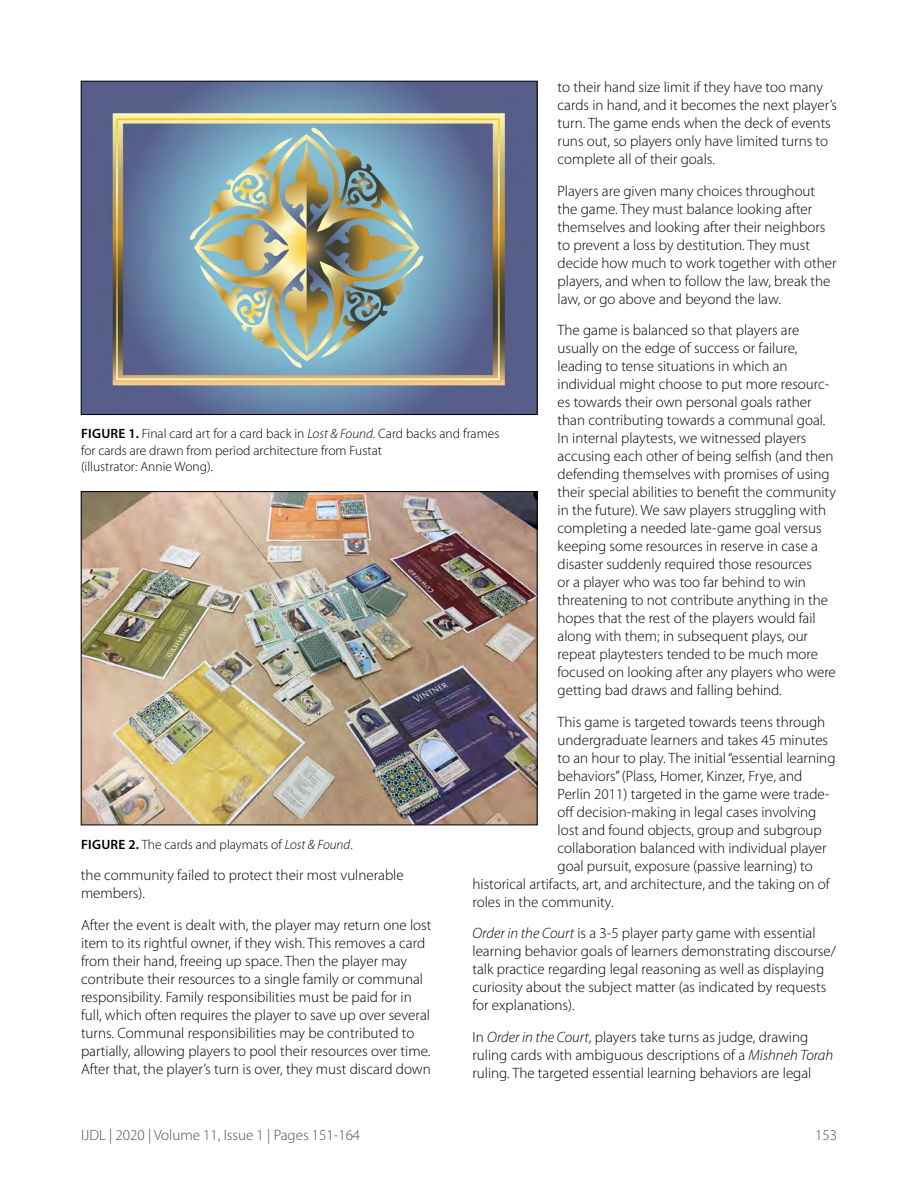
<style>
.page{position:relative;width:918px;height:1188px;background:#fff}
.page>*{position:absolute;margin:0;border:0;box-sizing:border-box;transform-origin:0 0}
.t1{font:300 15px/18px "Myriad Pro";color:#000}
.t2{font:300 15px "Myriad Pro";color:#4d4d4f}
.t3{font:300 13.5px/16.2px "Myriad Pro";color:#000}
.s1{font-style:italic}
.s2{font-weight:600}
</style>
<div class="page">
<img style="left:83px;top:83px;width:452px;height:330px">
<div style="left:81px;top:81px;width:456px;height:334px;border:1px solid #000"></div>
<img style="left:83px;top:493px;width:452px;height:330px">
<div style="left:81px;top:491px;width:456px;height:334px;border:1px solid #000"></div>
<p class="t1" style="left:558px;top:79px;width:281px">to their hand size limit if they have too many cards in hand, and it becomes the next player’s turn. The game ends when the deck of events runs out, so players only have limited turns to complete all of their goals.</p>
<p class="t1" style="left:558px;top:182px;width:280px">Players are given many choices throughout the game. They must balance looking after themselves and looking after their neighbors to prevent a loss by destitution. They must decide how much to work together with other players, and when to follow the law, break the law, or go above and beyond the law.</p>
<p class="t1" style="left:558px;top:322px;width:280px">The game is balanced so that players are usually on the edge of success or failure, leading to tense situations in which an individual might choose to put more resourc&shy;es towards their own personal goals rather than contributing towards a communal goal.<br>In internal playtests, we witnessed players accusing each other of being selfish (and then defending themselves with promises of using their special abilities to benefit the community in the future). We saw players struggling with completing a needed late-game goal versus keeping some resources in reserve in case a disaster suddenly required those resources<br>or a player who was too far behind to win threatening to not contribute anything in the hopes that the rest of the players would fail along with them; in subsequent plays, our repeat playtesters tended to be much more focused on looking after any players who were getting bad draws and falling behind.</p>
<p class="t1" style="left:558px;top:713px;width:269px">This game is targeted towards teens through</p>
<p class="t1" style="left:558px;top:731px;width:272px">undergraduate learners and takes 45 minutes</p>
<p class="t1" style="left:558px;top:749px;width:279px">to an hour to play. The initial “essential learning</p>
<p class="t1" style="left:558px;top:767px;width:246px">behaviors” (Plass, Homer, Kinzer, Frye, and</p>
<p class="t1" style="left:558px;top:785px;width:274px">Perlin 2011) targeted in the game were trade-</p>
<p class="t1" style="left:558px;top:803px;width:260px">off decision-making in legal cases involving</p>
<p class="t1" style="left:558px;top:821px;width:266px">lost and found objects, group and subgroup</p>
<p class="t1" style="left:558px;top:839px;width:271px">collaboration balanced with individual player</p>
<p class="t1" style="left:558px;top:857px;width:257px">goal pursuit, exposure (passive learning) to</p>
<p class="t1" style="left:472px;top:875px;width:359px">historical artifacts, art, and architecture, and the taking on of</p>
<p class="t1" style="left:472px;top:893px;width:143px">roles in the community.</p>
<p class="t1" style="left:472px;top:925px;width:365px"><span class="s1">Order in the Court</span> is a 3-5 player party game with essential learning behavior goals of learners demonstrating discourse/ talk practice regarding legal reasoning as well as displaying curiosity about the subject matter (as indicated by requests for explanations).</p>
<p class="t1" style="left:472px;top:1028px;width:362px">In <span class="s1">Order in the Court</span>, players take turns as judge, drawing ruling cards with ambiguous descriptions of a <span class="s1">Mishneh Torah </span>ruling. The targeted essential learning behaviors are legal</p>
<p class="t3" style="left:81px;top:426px;width:420px"><span class="s2">FIGURE 1.</span> Final card art for a card back in <span class="s1">Lost &amp; Found</span>. Card backs and frames for cards are drawn from period architecture from Fustat<br>(illustrator: Annie Wong).</p>
<p class="t3" style="left:81px;top:836px;width:273px"><span class="s2">FIGURE 2.</span> The cards and playmats of <span class="s1">Lost &amp; Found</span>.</p>
<p class="t1" style="left:81px;top:867px;width:324px">the community failed to protect their most vulnerable members).</p>
<p class="t1" style="left:81px;top:916px;width:352px">After the event is dealt with, the player may return one lost item to its rightful owner, if they wish. This removes a card from their hand, freeing up space. Then the player may contribute their resources to a single family or communal responsibility. Family responsibilities must be paid for in full, which often requires the player to save up over several turns. Communal responsibilities may be contributed to partially, allowing players to pool their resources over time.<br>After that, the player’s turn is over, they must discard down</p>
<p class="t2" style="left:81px;top:1126px;width:281px">IJDL | 2020 | Volume 11, Issue 1 | Pages 151-164</p>
<p class="t2" style="left:815px;top:1126px;width:23px">153</p>
</div>
